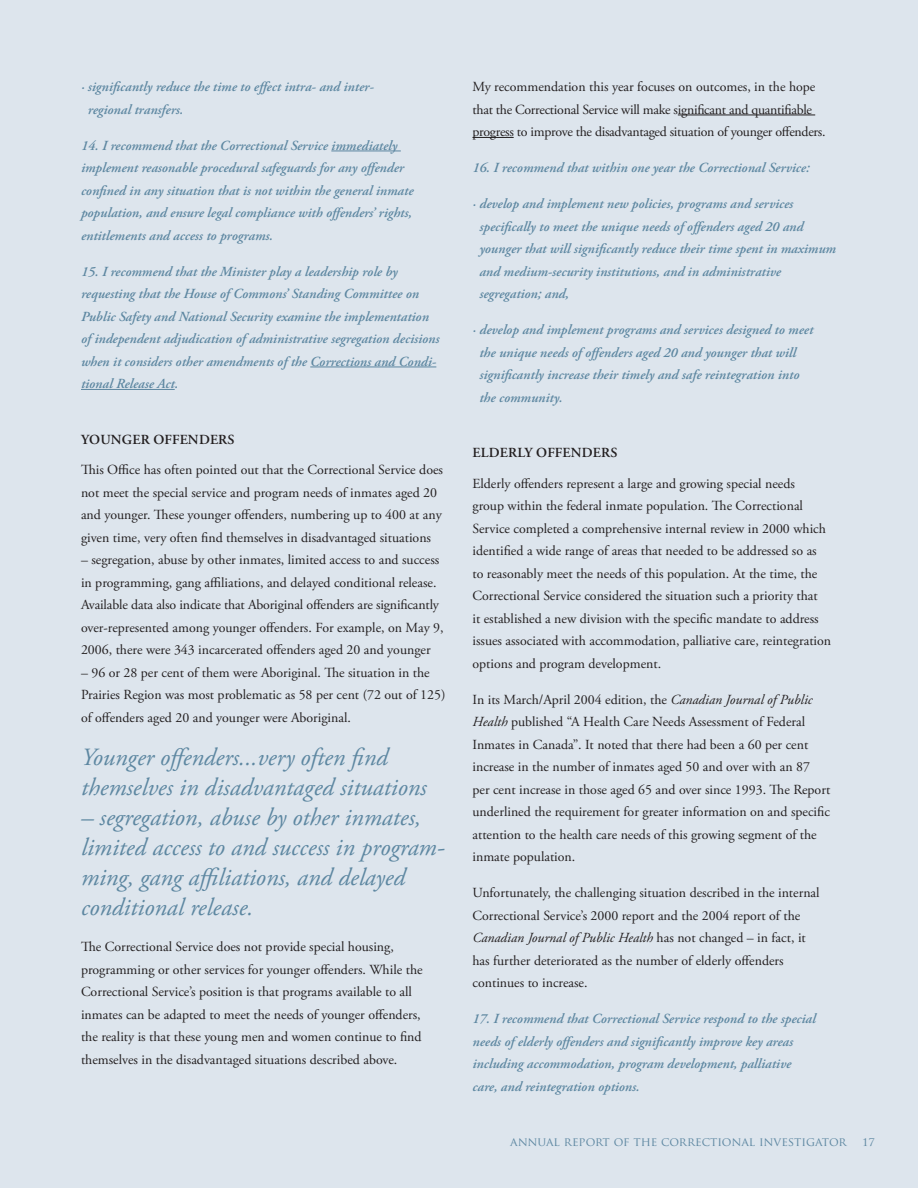
<style>
.page{position:relative;width:918px;height:1188px;background:#dde5ed}
.page>*{position:absolute;margin:0;border:0;box-sizing:border-box;transform-origin:0 0}
.t1{font:italic 24.75px/30px "Adobe Garamond Pro";color:#5d87a1}
.t2{font:13.8px/22.5px "Adobe Garamond Pro";color:#231f20}
.t3{font:italic 600 13.8px/22.5px "Adobe Garamond Pro";color:#5d87a1}
.t4{font:13.8px/22.5px "Adobe Garamond Pro";letter-spacing:-.02em;color:#231f20}
.t5{font:600 13.8px "Adobe Garamond Pro";letter-spacing:.015em;color:#231f20}
.t6{font:12px "Trajan Pro";color:#5d87a1}
.s1{font-style:italic}
</style>
<div class="page">
<hr style="left:331px;top:151px;width:70px;height:1px;background:#5d87a1">
<hr style="left:310px;top:367px;width:126px;height:1px;background:#5d87a1">
<hr style="left:81px;top:389px;width:94px;height:1px;background:#5d87a1">
<hr style="left:678px;top:115px;width:137px;height:1px;background:#231f20">
<hr style="left:472px;top:137px;width:42px;height:1px;background:#231f20">
<p class="t3" style="left:88px;top:76px;width:287px;text-indent:-7px">· significantly reduce the time to effect intra- and inter&shy;regional transfers.</p>
<p class="t3" style="left:81px;top:134px;width:334px">14. I recommend that the Correctional Service immediately implement reasonable procedural safeguards for any offender confined in any situation that is not within the general inmate population, and ensure legal compliance with offenders’ rights, entitlements and access to programs.</p>
<p class="t3" style="left:81px;top:260px;width:360px">15. I recommend that the Minister play a leadership role by requesting that the House of Commons’ Standing Committee on Public Safety and National Security examine the implementation of independent adjudication of administrative segregation decisions when it considers other amendments of the Corrections and Condi&shy;tional Release Act.</p>
<p class="t5" style="left:81px;top:431px;width:155px">YOUNGER OFFENDERS</p>
<p class="t2" style="left:81px;top:459px;width:364px">This Office has often pointed out that the Correctional Service does not meet the special service and program needs of inmates aged 20 and younger. These younger offenders, numbering up to 400 at any given time, very often find themselves in disadvantaged situations</p>
<p class="t2" style="left:81px;top:549px;width:364px">– segregation, abuse by other inmates, limited access to and success in programming, gang affiliations, and delayed conditional release.<br>Available data also indicate that Aboriginal offenders are significantly over-represented among younger offenders. For example, on May 9, 2006, there were 343 incarcerated offenders aged 20 and younger</p>
<p class="t2" style="left:81px;top:662px;width:366px">– 96 or 28 per cent of them were Aboriginal. The situation in the<br>Prairies Region was most problematic as 58 per cent (72 out of 125) of offenders aged 20 and younger were Aboriginal.</p>
<h1 class="t1" style="left:81px;top:743px;width:347px">Younger offenders...very often find themselves in disadvantaged situations</h1>
<h1 class="t1" style="left:81px;top:803px;width:365px">– segregation, abuse by other inmates, limited access to and success in program&shy;ming, gang affiliations, and delayed conditional release.</h1>
<p class="t2" style="left:81px;top:936px;width:343px">The Correctional Service does not provide special housing, programming or other services for younger offenders. While the Correctional Service’s position is that programs available to all inmates can be adapted to meet the needs of younger offenders, the reality is that these young men and women continue to find themselves in the disadvantaged situations described above.</p>
<p class="t4" style="left:472px;top:76px;width:355px">My recommendation this year focuses on outcomes, in the hope that the Correctional Service will make significant and quantifiable progress to improve the disadvantaged situation of younger offenders.</p>
<p class="t3" style="left:472px;top:157px;width:339px">16. I recommend that within one year the Correctional Service:</p>
<p class="t3" style="left:479px;top:193px;width:358px;text-indent:-7px">· develop and implement new policies, programs and services specifically to meet the unique needs of offenders aged 20 and younger that will significantly reduce their time spent in maximum and medium-security institutions, and in administrative segregation; and,</p>
<p class="t3" style="left:479px;top:319px;width:335px;text-indent:-7px">· develop and implement programs and services designed to meet the unique needs of offenders aged 20 and younger that will significantly increase their timely and safe reintegration into the community.</p>
<p class="t5" style="left:473px;top:445px;width:146px">ELDERLY OFFENDERS</p>
<p class="t2" style="left:472px;top:473px;width:360px">Elderly offenders represent a large and growing special needs<br>group within the federal inmate population. The Correctional Service completed a comprehensive internal review in 2000 which identified a wide range of areas that needed to be addressed so as<br>to reasonably meet the needs of this population. At the time, the Correctional Service considered the situation such a priority that<br>it established a new division with the specific mandate to address issues associated with accommodation, palliative care, reintegration options and program development.</p>
<p class="t2" style="left:472px;top:689px;width:359px">In its March/April 2004 edition, the <span class="s1">Canadian Journal of Public Health</span> published “A Health Care Needs Assessment of Federal Inmates in Canada”. It noted that there had been a 60 per cent increase in the number of inmates aged 50 and over with an 87 per cent increase in those aged 65 and over since 1993. The Report underlined the requirement for greater information on and specific attention to the health care needs of this growing segment of the inmate population.</p>
<p class="t2" style="left:472px;top:882px;width:349px">Unfortunately, the challenging situation described in the internal Correctional Service’s 2000 report and the 2004 report of the <span class="s1">Canadian Journal of Public Health</span> has not changed – in fact, it has further deteriorated as the number of elderly offenders continues to increase.</p>
<p class="t3" style="left:472px;top:1008px;width:345px">17. I recommend that Correctional Service respond to the special needs of elderly offenders and significantly improve key areas including accommodation, program development, palliative care, and reintegration options.</p>
<p class="t6" style="left:510px;top:1134px;width:338px">ANNUAL REPORT OF THE CORRECTIONAL INVESTIGATOR</p>
<p class="t6" style="left:862px;top:1134px;width:14px">17</p>
</div>
